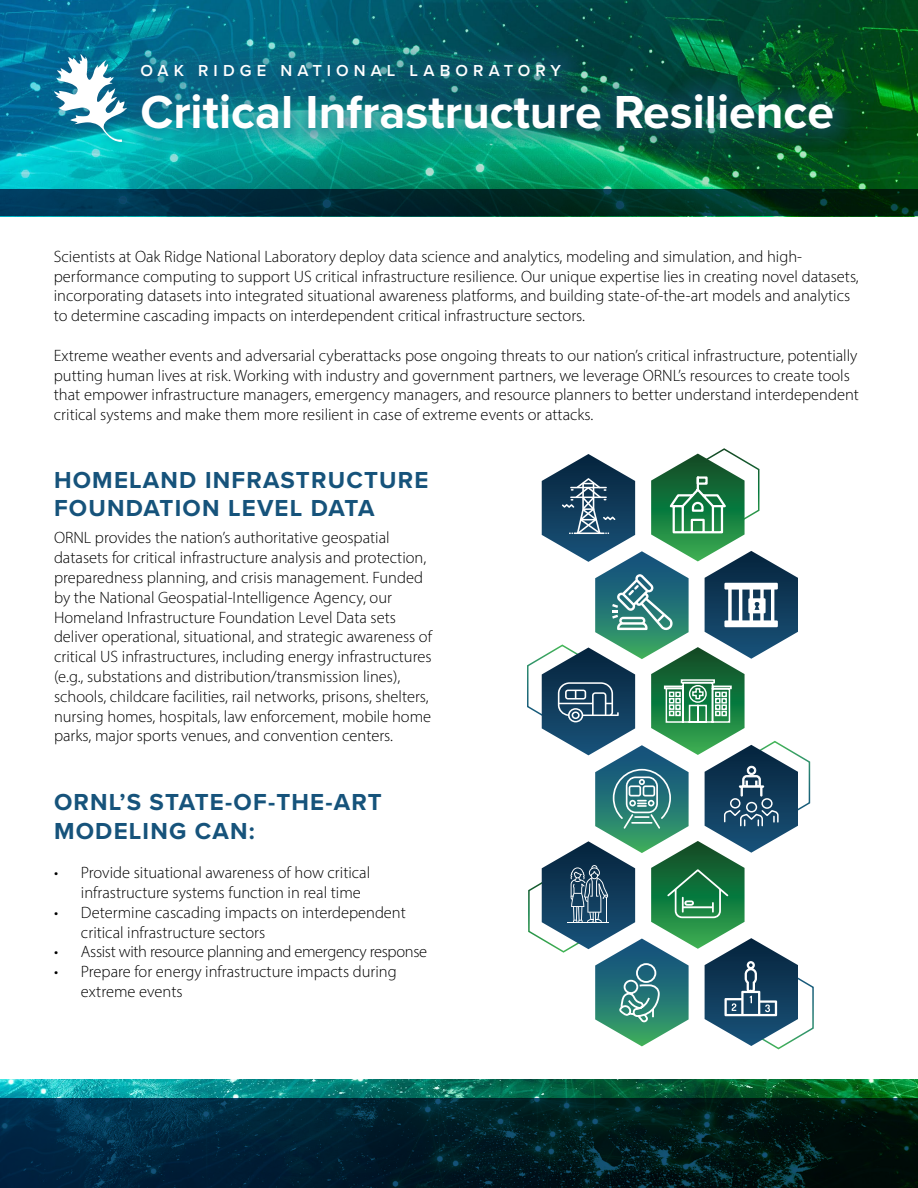
<style>
.page{position:relative;width:918px;height:1188px;background:#fff}
.page>*{position:absolute;margin:0;border:0;box-sizing:border-box;transform-origin:0 0}
.t1{font:700 48px "Proxima Nova";color:#fff}
.t2{font:700 24px/28.8px "Proxima Nova";letter-spacing:.05em;color:#16537b}
.t3{font:300 16.5px/19.8px "Myriad Pro";color:#000}
.t4{font:300 16.5px "Myriad Pro";letter-spacing:-.02em;color:#000}
.t5{font:600 16.5px "Proxima Nova";letter-spacing:.31em;color:#fff}
</style>
<div class="page">
<img style="left:0;top:0;width:918px;height:189px">
<img style="left:0;top:1079px;width:918px;height:19px">
<svg style="left:0;top:1098px;width:918px;height:90px;background:#001f2a"></svg>
<div style="left:121px;top:44px;width:460px;height:53px;background:#16537b;opacity:.9"></div>
<div style="left:46px;top:46px;width:89px;height:105px;background:#16537b;opacity:.75"></div>
<svg style="left:54px;top:54px;width:73px;height:89px"></svg>
<div style="left:122px;top:74px;width:731px;height:75px;background:#16537b;opacity:.9"></div>
<svg style="left:0;top:189px;width:918px;height:27px;background:#002b30"></svg>
<svg style="left:527px;top:448px;width:287px;height:602px"></svg>
<p class="t5" style="left:140px;top:59px;width:422px">OAK RIDGE NATIONAL LABORATORY</p>
<h1 class="t1" style="left:140px;top:76px;width:695px">Critical Infrastructure Resilience</h1>
<p class="t3" style="left:54px;top:246px;width:806px">Scientists at Oak Ridge National Laboratory deploy data science and analytics, modeling and simulation, and high&shy;performance computing to support US critical infrastructure resilience. Our unique expertise lies in creating novel datasets, incorporating datasets into integrated situational awareness platforms, and building state-of-the-art models and analytics to determine cascading impacts on interdependent critical infrastructure sectors.</p>
<p class="t3" style="left:54px;top:345px;width:807px">Extreme weather events and adversarial cyberattacks pose ongoing threats to our nation’s critical infrastructure, potentially putting human lives at risk. Working with industry and government partners, we leverage ORNL’s resources to create tools that empower infrastructure managers, emergency managers, and resource planners to better understand interdependent critical systems and make them more resilient in case of extreme events or attacks.</p>
<h2 class="t2" style="left:54px;top:465px;width:376px">HOMELAND INFRASTRUCTURE<br>FOUNDATION LEVEL DATA</h2>
<p class="t3" style="left:54px;top:528px;width:380px">ORNL provides the nation’s authoritative geospatial datasets for critical infrastructure analysis and protection, preparedness planning, and crisis management. Funded by the National Geospatial-Intelligence Agency, our Homeland Infrastructure Foundation Level Data sets deliver operational, situational, and strategic awareness of critical US infrastructures, including energy infrastructures (e.g., substations and distribution/transmission lines), schools, childcare facilities, rail networks, prisons, shelters, nursing homes, hospitals, law enforcement, mobile home parks, major sports venues, and convention centers.</p>
<h2 class="t2" style="left:54px;top:787px;width:329px">ORNL’S STATE-OF-THE-ART<br>MODELING CAN:</h2>
<p class="t3" style="left:81px;top:863px;width:291px;text-indent:-27px">• Provide situational awareness of how critical infrastructure systems function in real time</p>
<p class="t3" style="left:81px;top:902px;width:326px;text-indent:-27px">• Determine cascading impacts on interdependent critical infrastructure sectors</p>
<p class="t4" style="left:54px;top:942px;width:375px">• Assist with resource planning and emergency response</p>
<p class="t3" style="left:81px;top:962px;width:317px;text-indent:-27px">• Prepare for energy infrastructure impacts during extreme events</p>
</div>
